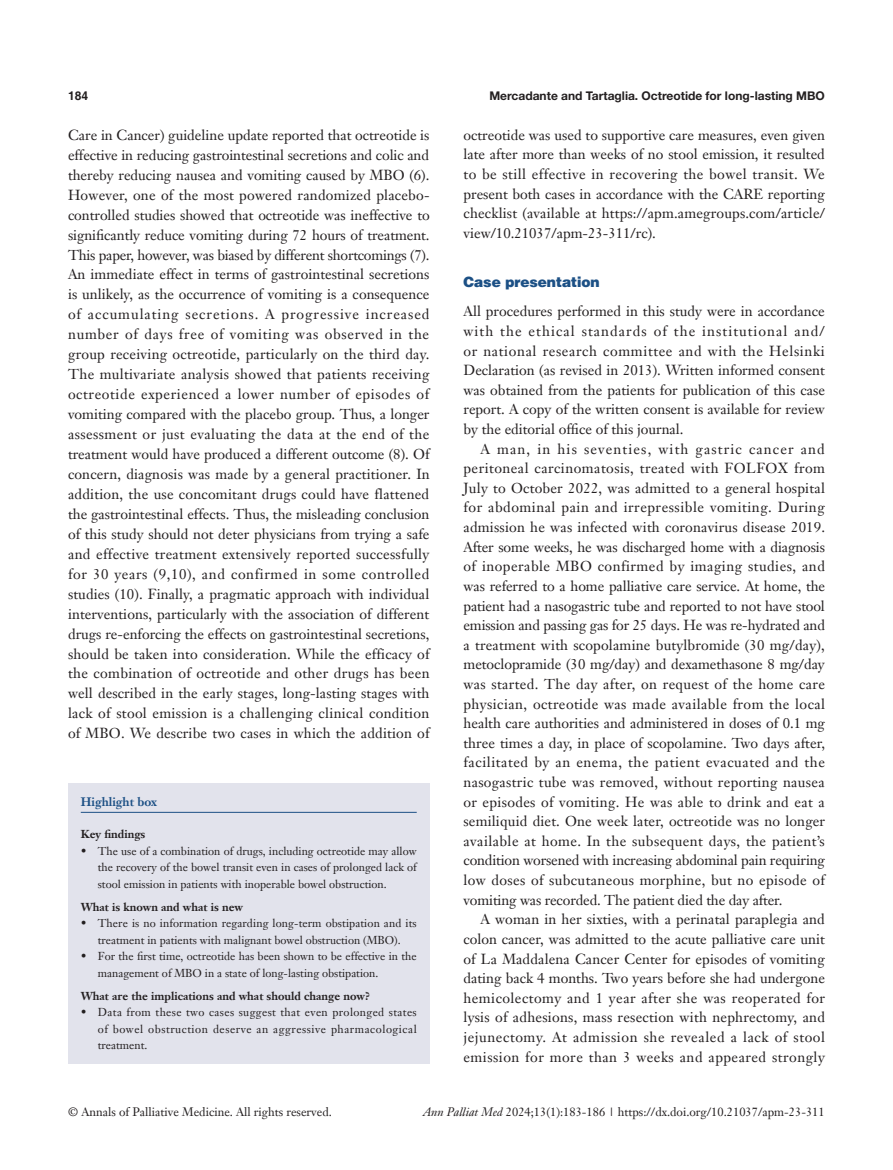
<style>
.page{position:relative;width:893px;height:1170px;background:#fff}
.page>*{position:absolute;margin:0;border:0;box-sizing:border-box;transform-origin:0 0}
.t1{font:14.25px/19.6px "Janson Text LT";letter-spacing:.01em;color:#231f20;text-align:justify}
._1ji-6_5{font:900 14.25px "Helvetica";color:#1c5085}
.t2{font:12px "Janson Text LT";color:#231f20}
.t3{font:700 12px "Helvetica Neue LT Pro";color:#231f20}
.Cite{font:700 12px "Janson Text LT";color:#1c5085}
.t4{font:700 12px "Helvetica";color:#231f20}
.Cite-2{font:11.25px/16.5px "Janson Text LT";color:#231f20;text-align:justify}
.Cite-3{font:700 11.25px "Janson Text LT";color:#231f20}
.s1{font-style:italic}
</style>
<div class="page">
<div style="left:68px;top:782px;width:361px;height:281px;background:#e2e3ec"></div>
<hr style="left:81px;top:811px;width:336px;height:1px;background:#1c5085">
<p class="t4" style="left:68px;top:88px;width:22px">184</p>
<p class="t3" style="left:489px;top:88px;width:337px">Mercadante and Tartaglia. Octreotide for long-lasting MBO</p>
<p class="t1" style="left:68px;top:125px;width:363px">Care in Cancer) guideline update reported that octreotide is effective in reducing gastrointestinal secretions and colic and thereby reducing nausea and vomiting caused by MBO (6).<br>However, one of the most powered randomized placebo&shy;controlled studies showed that octreotide was ineffective to significantly reduce vomiting during 72 hours of treatment.<br>This paper, however, was biased by different shortcomings (7).<br>An immediate effect in terms of gastrointestinal secretions is unlikely, as the occurrence of vomiting is a consequence of accumulating secretions. A progressive increased number of days free of vomiting was observed in the group receiving octreotide, particularly on the third day.<br>The multivariate analysis showed that patients receiving octreotide experienced a lower number of episodes of vomiting compared with the placebo group. Thus, a longer assessment or just evaluating the data at the end of the treatment would have produced a different outcome (8). Of concern, diagnosis was made by a general practitioner. In addition, the use concomitant drugs could have flattened the gastrointestinal effects. Thus, the misleading conclusion of this study should not deter physicians from trying a safe and effective treatment extensively reported successfully for 30 years (9,10), and confirmed in some controlled studies (10). Finally, a pragmatic approach with individual interventions, particularly with the association of different drugs re-enforcing the effects on gastrointestinal secretions, should be taken into consideration. While the efficacy of the combination of octreotide and other drugs has been well described in the early stages, long-lasting stages with lack of stool emission is a challenging clinical condition of MBO. We describe two cases in which the addition of</p>
<p class="t1" style="left:463px;top:125px;width:363px">octreotide was used to supportive care measures, even given late after more than weeks of no stool emission, it resulted to be still effective in recovering the bowel transit. We present both cases in accordance with the CARE reporting checklist (available at https://apm.amegroups.com/article/ view/10.21037/apm-23-311/rc).</p>
<p class="_1ji-6_5" style="left:463px;top:272px;width:138px">Case presentation</p>
<p class="t1" style="left:463px;top:301px;width:363px">All procedures performed in this study were in accordance with the ethical standards of the institutional and/ or national research committee and with the Helsinki Declaration (as revised in 2013). Written informed consent was obtained from the patients for publication of this case report. A copy of the written consent is available for review by the editorial office of this journal.</p>
<p class="t1" style="left:463px;top:438px;width:363px;text-indent:17px">A man, in his seventies, with gastric cancer and peritoneal carcinomatosis, treated with FOLFOX from July to October 2022, was admitted to a general hospital for abdominal pain and irrepressible vomiting. During admission he was infected with coronavirus disease 2019.<br>After some weeks, he was discharged home with a diagnosis of inoperable MBO confirmed by imaging studies, and was referred to a home palliative care service. At home, the patient had a nasogastric tube and reported to not have stool emission and passing gas for 25 days. He was re-hydrated and a treatment with scopolamine butylbromide (30 mg/day), metoclopramide (30 mg/day) and dexamethasone 8 mg/day was started. The day after, on request of the home care physician, octreotide was made available from the local health care authorities and administered in doses of 0.1 mg three times a day, in place of scopolamine. Two days after, facilitated by an enema, the patient evacuated and the nasogastric tube was removed, without reporting nausea or episodes of vomiting. He was able to drink and eat a semiliquid diet. One week later, octreotide was no longer available at home. In the subsequent days, the patient’s condition worsened with increasing abdominal pain requiring low doses of subcutaneous morphine, but no episode of vomiting was recorded. The patient died the day after.</p>
<p class="t1" style="left:463px;top:909px;width:363px;text-indent:17px">A woman in her sixties, with a perinatal paraplegia and colon cancer, was admitted to the acute palliative care unit of La Maddalena Cancer Center for episodes of vomiting dating back 4 months. Two years before she had undergone hemicolectomy and 1 year after she was reoperated for lysis of adhesions, mass resection with nephrectomy, and jejunectomy. At admission she revealed a lack of stool emission for more than 3 weeks and appeared strongly</p>
<p class="Cite" style="left:81px;top:794px;width:78px">Highlight box</p>
<p class="Cite-3" style="left:81px;top:827px;width:66px">Key findings</p>
<p class="Cite-2" style="left:98px;top:842px;width:320px;text-indent:-17px">• The use of a combination of drugs, including octreotide may allow the recovery of the bowel transit even in cases of prolonged lack of stool emission in patients with inoperable bowel obstruction.</p>
<p class="Cite-3" style="left:81px;top:899px;width:164px">What is known and what is new</p>
<p class="Cite-2" style="left:81px;top:915px;width:337px;text-align:center">• There is no information regarding long-term obstipation and its treatment in patients with malignant bowel obstruction (MBO).</p>
<p class="Cite-2" style="left:98px;top:948px;width:320px;text-indent:-17px">• For the first time, octreotide has been shown to be effective in the management of MBO in a state of long-lasting obstipation.</p>
<p class="Cite-3" style="left:81px;top:988px;width:291px">What are the implications and what should change now?</p>
<p class="Cite-2" style="left:98px;top:1003px;width:320px;text-indent:-17px">• Data from these two cases suggest that even prolonged states of bowel obstruction deserve an aggressive pharmacological treatment.</p>
<p class="t2" style="left:68px;top:1104px;width:265px">© Annals of Palliative Medicine. All rights reserved.</p>
<p class="t2" style="left:423px;top:1104px;width:403px"><span class="s1">Ann Palliat Med</span> 2024;13(1):183-186 | https://dx.doi.org/10.21037/apm-23-311</p>
</div>
